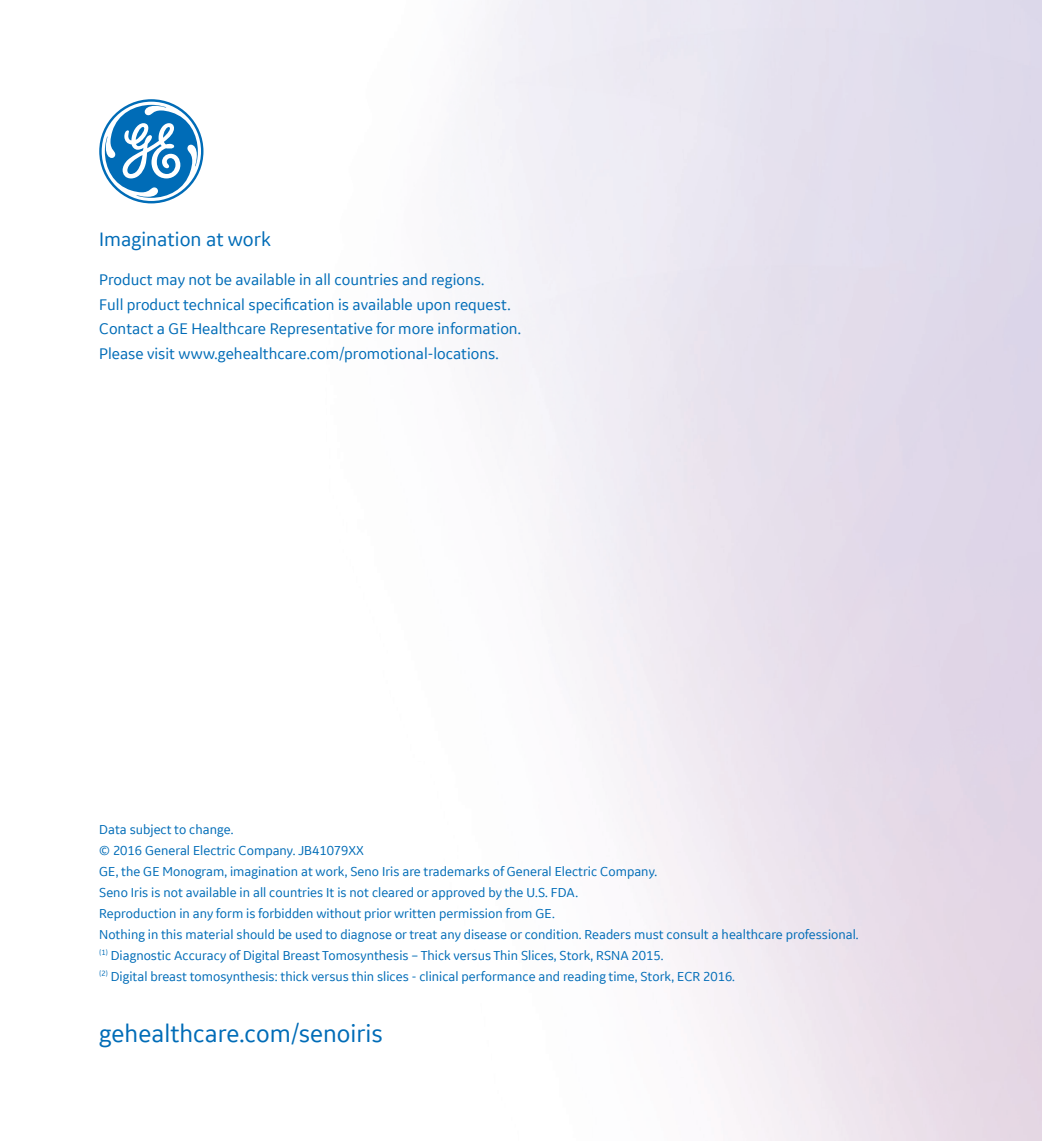
<style>
.page{position:relative;width:1042px;height:1141px;background:#fff}
.page>*{position:absolute;margin:0;border:0;box-sizing:border-box;transform-origin:0 0}
.t1{font:26.25px "GE Inspira Sans";color:#006cb7}
.t2{font:21px "GE Inspira Sans";color:#006cb7}
.t3{font:16.62px/24.5px "GE Inspira Sans";color:#006cb7}
.t4{font:14px/21px "GE Inspira Sans";color:#006cb7}
</style>
<div class="page">
<svg style="left:99px;top:99px;width:104px;height:104px"></svg>
<h2 class="t2" style="left:99px;top:226px;width:173px">Imagination at work</h2>
<p class="t3" style="left:99px;top:267px;width:423px">Product may not be available in all countries and regions.<br>Full product technical specification is available upon request.<br>Contact a GE Healthcare Representative for more information.<br>Please visit www.gehealthcare.com/promotional-locations.</p>
<p class="t4" style="left:99px;top:819px;width:761px">Data subject to change.<br>© 2016 General Electric Company. JB41079XX<br>GE, the GE Monogram, imagination at work, Seno Iris are trademarks of General Electric Company.<br>Seno Iris is not available in all countries It is not cleared or approved by the U.S. FDA.<br>Reproduction in any form is forbidden without prior written permission from GE.<br>Nothing in this material should be used to diagnose or treat any disease or condition. Readers must consult a healthcare professional. <sup>(1)</sup> Diagnostic Accuracy of Digital Breast Tomosynthesis – Thick versus Thin Slices, Stork, RSNA 2015.<br><sup>(2)</sup> Digital breast tomosynthesis: thick versus thin slices - clinical performance and reading time, Stork, ECR 2016.</p>
<h1 class="t1" style="left:99px;top:1017px;width:285px">gehealthcare.com/senoiris</h1>
</div>
